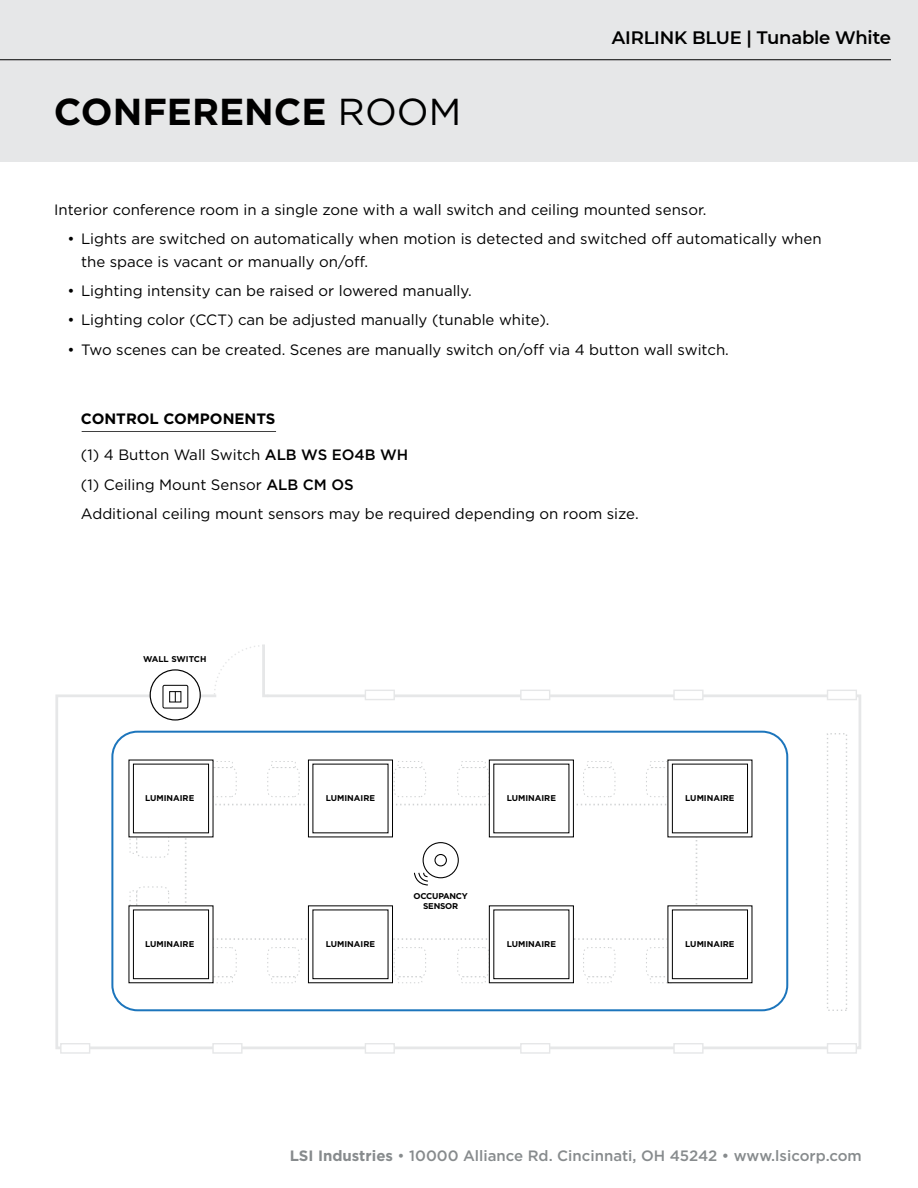
<style>
.page{position:relative;width:918px;height:1188px;background:#fff}
.page>*{position:absolute;margin:0;border:0;box-sizing:border-box;transform-origin:0 0}
.t1{font:700 37.5px "Gotham";color:#000}
.t2{font:600 18px "Montserrat";letter-spacing:-.01em;color:#000}
.t3{font:15px/29.2px "Gotham";color:#000}
.t4{font:500 15px "Gotham";color:#878b8d}
.t5{font:700 15px "Gotham";color:#000}
.t6{font:700 8.4px "Gotham";color:#000}
.t7{font:700 8.4px/10.1px "Gotham";letter-spacing:-.03em;color:#000;text-align:center}
.s1{font-weight:400}
.s2{font-weight:500}
.s3{font-weight:700}
</style>
<div class="page">
<div style="left:0;top:0;width:918px;height:162px;background:#e6e7e8"></div>
<hr style="left:82px;top:431px;width:194px;height:1px;background:#404040">
<svg style="left:55px;top:693px;width:806px;height:357px"></svg>
<svg style="left:150px;top:670px;width:50px;height:50px"></svg>
<div style="left:150px;top:669px;width:51px;height:52px;border:1px solid #000;border-radius:50%"></div>
<div style="left:163px;top:685px;width:25px;height:23px;border:1px solid #000;border-radius:2px"></div>
<div style="left:169px;top:691px;width:12px;height:11px;border:1px solid #000"></div>
<svg style="left:185px;top:804px;width:512px;height:136px"></svg>
<div style="left:827px;top:733px;width:20px;height:278px;border:1px dashed #d1d3d4"></div>
<div style="left:267px;top:767px;width:33px;height:30px;border:1px dashed #d1d3d4;border-radius:6px"></div>
<div style="left:271px;top:761px;width:25px;height:7px;border:1px dashed #d1d3d4"></div>
<div style="left:204px;top:767px;width:33px;height:30px;border:1px dashed #d1d3d4;border-radius:6px"></div>
<div style="left:208px;top:761px;width:25px;height:7px;border:1px dashed #d1d3d4"></div>
<div style="left:136px;top:825px;width:33px;height:33px;border:1px dashed #d1d3d4;border-radius:6px"></div>
<div style="left:130px;top:829px;width:7px;height:25px;border:1px dashed #d1d3d4"></div>
<div style="left:136px;top:886px;width:33px;height:33px;border:1px dashed #d1d3d4;border-radius:6px"></div>
<div style="left:130px;top:890px;width:7px;height:25px;border:1px dashed #d1d3d4"></div>
<div style="left:394px;top:767px;width:32px;height:30px;border:1px dashed #d1d3d4;border-radius:6px"></div>
<div style="left:398px;top:761px;width:24px;height:7px;border:1px dashed #d1d3d4"></div>
<div style="left:457px;top:767px;width:33px;height:30px;border:1px dashed #d1d3d4;border-radius:6px"></div>
<div style="left:461px;top:761px;width:25px;height:7px;border:1px dashed #d1d3d4"></div>
<div style="left:583px;top:767px;width:32px;height:30px;border:1px dashed #d1d3d4;border-radius:6px"></div>
<div style="left:587px;top:761px;width:25px;height:7px;border:1px dashed #d1d3d4"></div>
<div style="left:646px;top:767px;width:32px;height:30px;border:1px dashed #d1d3d4;border-radius:6px"></div>
<div style="left:650px;top:761px;width:25px;height:7px;border:1px dashed #d1d3d4"></div>
<div style="left:267px;top:947px;width:33px;height:30px;border:1px dashed #d1d3d4;border-radius:6px"></div>
<div style="left:271px;top:976px;width:25px;height:7px;border:1px dashed #d1d3d4"></div>
<div style="left:204px;top:947px;width:33px;height:30px;border:1px dashed #d1d3d4;border-radius:6px"></div>
<div style="left:208px;top:976px;width:25px;height:7px;border:1px dashed #d1d3d4"></div>
<div style="left:394px;top:947px;width:32px;height:30px;border:1px dashed #d1d3d4;border-radius:6px"></div>
<div style="left:398px;top:976px;width:24px;height:7px;border:1px dashed #d1d3d4"></div>
<div style="left:457px;top:947px;width:33px;height:30px;border:1px dashed #d1d3d4;border-radius:6px"></div>
<div style="left:461px;top:976px;width:25px;height:7px;border:1px dashed #d1d3d4"></div>
<div style="left:583px;top:947px;width:32px;height:30px;border:1px dashed #d1d3d4;border-radius:6px"></div>
<div style="left:587px;top:976px;width:25px;height:7px;border:1px dashed #d1d3d4"></div>
<div style="left:646px;top:947px;width:32px;height:30px;border:1px dashed #d1d3d4;border-radius:6px"></div>
<div style="left:650px;top:976px;width:25px;height:7px;border:1px dashed #d1d3d4"></div>
<div style="left:111px;top:731px;width:677px;height:280px;border:2px solid #1c75bc;border-radius:25px"></div>
<div style="left:129px;top:760px;width:84px;height:77px;background:linear-gradient(to bottom,#fafafa,#fafafa)"></div>
<div style="left:133px;top:764px;width:76px;height:69px;background:#fff"></div>
<div style="left:133px;top:764px;width:76px;height:69px;border:1px solid #000"></div>
<svg style="left:310px;top:762px;width:81px;height:73px"></svg>
<div style="left:308px;top:760px;width:85px;height:77px;border:1px solid #000"></div>
<div style="left:313px;top:764px;width:75px;height:69px;background:#fff"></div>
<svg style="left:491px;top:762px;width:81px;height:73px"></svg>
<div style="left:489px;top:760px;width:85px;height:77px;border:1px solid #000"></div>
<div style="left:494px;top:764px;width:75px;height:69px;background:#fff"></div>
<div style="left:668px;top:760px;width:84px;height:77px;background:linear-gradient(to right,#fff,#fff)"></div>
<div style="left:672px;top:764px;width:76px;height:69px;background:#fff"></div>
<div style="left:672px;top:764px;width:76px;height:69px;border:1px solid #000"></div>
<div style="left:129px;top:906px;width:84px;height:77px;background:linear-gradient(to bottom,#fafafa,#fafafa)"></div>
<div style="left:133px;top:910px;width:76px;height:69px;background:#fff"></div>
<div style="left:133px;top:910px;width:76px;height:69px;border:1px solid #000"></div>
<svg style="left:310px;top:908px;width:81px;height:73px"></svg>
<div style="left:308px;top:906px;width:85px;height:77px;border:1px solid #000"></div>
<div style="left:313px;top:910px;width:75px;height:69px;background:#fff"></div>
<svg style="left:491px;top:908px;width:81px;height:73px"></svg>
<div style="left:489px;top:906px;width:85px;height:77px;border:1px solid #000"></div>
<div style="left:494px;top:910px;width:75px;height:69px;background:#fff"></div>
<div style="left:668px;top:906px;width:84px;height:77px;background:linear-gradient(to right,#fff,#fff)"></div>
<div style="left:672px;top:910px;width:76px;height:69px;background:#fff"></div>
<div style="left:672px;top:910px;width:76px;height:69px;border:1px solid #000"></div>
<svg style="left:413px;top:842px;width:46px;height:44px"></svg>
<div style="left:213px;top:1044px;width:29px;height:9px;background:#fff"></div>
<div style="left:212px;top:1043px;width:31px;height:11px;border:1px solid #e6e7e8"></div>
<div style="left:61px;top:1044px;width:29px;height:9px;background:#fff"></div>
<div style="left:60px;top:1043px;width:30px;height:11px;border:1px solid #e6e7e8"></div>
<div style="left:365px;top:1044px;width:29px;height:9px;background:#fff"></div>
<div style="left:365px;top:1043px;width:30px;height:11px;border:1px solid #e6e7e8"></div>
<div style="left:521px;top:1044px;width:29px;height:9px;background:#fff"></div>
<div style="left:520px;top:1043px;width:30px;height:11px;border:1px solid #e6e7e8"></div>
<div style="left:674px;top:1044px;width:29px;height:9px;background:#fff"></div>
<div style="left:673px;top:1043px;width:31px;height:11px;border:1px solid #e6e7e8"></div>
<div style="left:828px;top:1044px;width:28px;height:9px;background:#fff"></div>
<div style="left:827px;top:1043px;width:30px;height:11px;border:1px solid #e6e7e8"></div>
<div style="left:365px;top:690px;width:29px;height:10px;background:#fff"></div>
<div style="left:365px;top:690px;width:30px;height:10px;border:1px solid #e6e7e8"></div>
<div style="left:521px;top:690px;width:29px;height:10px;background:#fff"></div>
<div style="left:520px;top:690px;width:30px;height:10px;border:1px solid #e6e7e8"></div>
<div style="left:674px;top:690px;width:29px;height:10px;background:#fff"></div>
<div style="left:673px;top:690px;width:31px;height:10px;border:1px solid #e6e7e8"></div>
<div style="left:828px;top:690px;width:28px;height:10px;background:#fff"></div>
<div style="left:827px;top:690px;width:30px;height:10px;border:1px solid #e6e7e8"></div>
<svg style="left:212px;top:644px;width:59px;height:55px"></svg>
<hr style="left:0;top:59px;width:891px;height:1px;background:#000">
<h1 class="t1" style="left:54px;top:87px;width:409px">CONFERENCE <span class="s1">ROOM</span></h1>
<p class="t2" style="left:612px;top:25px;width:281px">AIRLINK BLUE | Tunable White</p>
<p class="t3" style="left:54px;top:195px;width:654px">Interior conference room in a single zone with a wall switch and ceiling mounted sensor.</p>
<p class="t3" style="left:81px;top:227px;width:742px;line-height:22.5px;text-indent:-14px">• Lights are switched on automatically when motion is detected and switched off automatically when the space is vacant or manually on/off.</p>
<p class="t3" style="left:68px;top:276px;width:406px">• Lighting intensity can be raised or lowered manually.</p>
<p class="t3" style="left:68px;top:305px;width:483px">• Lighting color (CCT) can be adjusted manually (tunable white).</p>
<p class="t3" style="left:68px;top:334px;width:663px">• Two scenes can be created. Scenes are manually switch on/off via 4 button wall switch.</p>
<p class="t5" style="left:81px;top:409px;width:196px">CONTROL COMPONENTS</p>
<p class="t3" style="left:81px;top:440px;width:559px">(1) 4 Button Wall Switch <span class="s2">ALB WS EO4B WH<br></span>(1) Ceiling Mount Sensor <span class="s2">ALB CM OS<br></span>Additional ceiling mount sensors may be required depending on room size.</p>
<p class="t6" style="left:143px;top:654px;width:65px">WALL SWITCH</p>
<p class="t6" style="left:145px;top:793px;width:51px">LUMINAIRE</p>
<p class="t6" style="left:326px;top:793px;width:51px">LUMINAIRE</p>
<p class="t6" style="left:507px;top:793px;width:51px">LUMINAIRE</p>
<p class="t6" style="left:685px;top:793px;width:51px">LUMINAIRE</p>
<p class="t7" style="left:414px;top:891px;width:56px">OCCUPANCY<br>SENSOR</p>
<p class="t6" style="left:145px;top:938px;width:51px">LUMINAIRE</p>
<p class="t6" style="left:326px;top:938px;width:51px">LUMINAIRE</p>
<p class="t6" style="left:507px;top:938px;width:51px">LUMINAIRE</p>
<p class="t6" style="left:685px;top:938px;width:51px">LUMINAIRE</p>
<p class="t4" style="left:290px;top:1146px;width:574px"><span class="s3">LSI Industries</span> <span class="s1">•</span> 10000 Alliance Rd. Cincinnati, OH 45242 • www.lsicorp.com</p>
</div>
